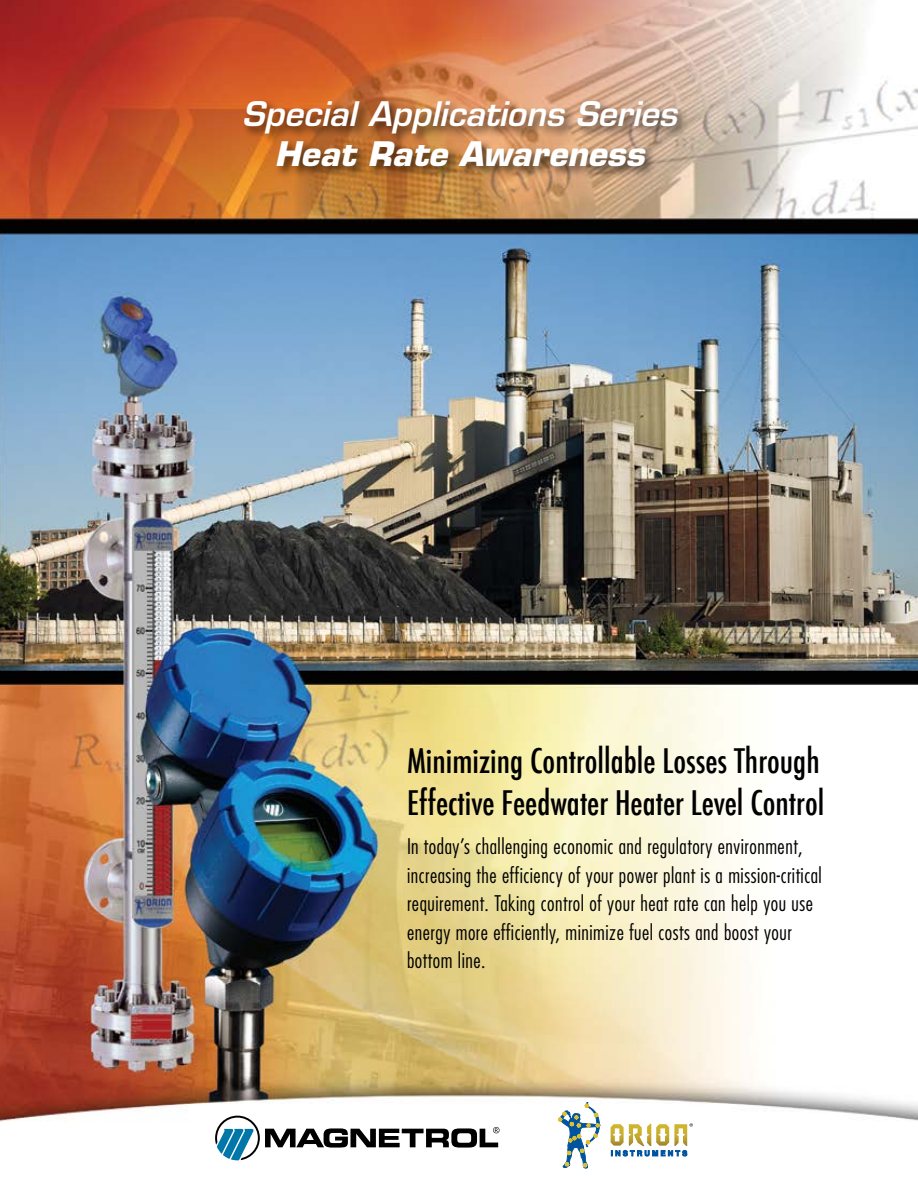
<style>
.page{position:relative;width:918px;height:1188px;background:#fff}
.page>*{position:absolute;margin:0;border:0;box-sizing:border-box;transform-origin:0 0}
.t1{font:500 condensed 33px/42px "Futura";color:#000}
.t2{font:italic 600 33px "Eurostile";color:#fff}
.t3{font:italic 700 33px "Eurostile";color:#fff}
.t4{font:300 condensed 21px/28.5px "Futura";letter-spacing:.025em;color:#000}
</style>
<div class="page">
<img style="left:0;top:0;width:918px;height:1169px">
<div style="left:242px;top:98px;width:448px;height:80px;background:#000;opacity:.61"></div>
<svg style="left:215px;top:1116px;width:285px;height:44px"></svg>
<svg style="left:557px;top:1102px;width:44px;height:66px"></svg>
<svg style="left:611px;top:1123px;width:82px;height:33px"></svg>
<h1 class="t2" style="left:242px;top:93px;width:436px">Special Applications Series</h1>
<h1 class="t3" style="left:275px;top:133px;width:372px">Heat Rate Awareness</h1>
<h1 class="t1" style="left:407px;top:740px;width:419px">Minimizing Controllable Losses Through<br>Effective Feedwater Heater Level Control</h1>
<p class="t4" style="left:407px;top:832px;width:416px">In today’s challenging economic and regulatory environment, increasing the efficiency of your power plant is a mission-critical requirement. Taking control of your heat rate can help you use energy more efficiently, minimize fuel costs and boost your bottom line.</p>
</div>
